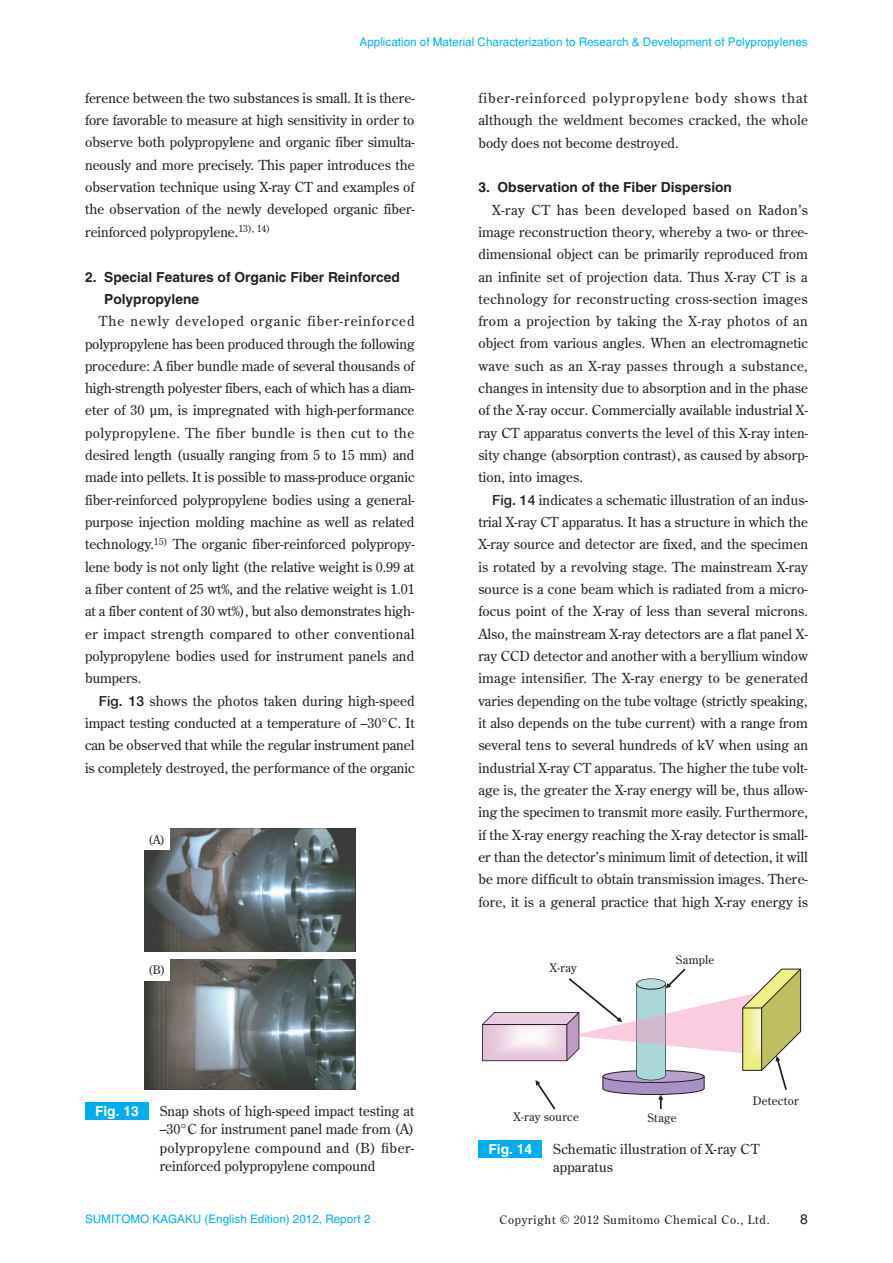
<style>
.page{position:relative;width:893px;height:1263px;background:#fff}
.page>*{position:absolute;margin:0;border:0;box-sizing:border-box;transform-origin:0 0}
.t1{font:13.8px/22.4px "Century Old Style Std";letter-spacing:.005em;color:#231f20;text-align:justify}
.t2{font:700 13.8px/22.4px "Helvetica";color:#231f20}
.t3{font:700 13.8px "Helvetica";color:#fff}
.t4{font:13.8px "Helvetica LT Std";color:#231f20}
.t5{font:11.7px "Helvetica";color:#00aeef}
.t6{font:11.7px "Century Old Style Std";letter-spacing:.06em;color:#231f20}
.t7{font:11.7px "Helvetica LT Std";color:#00aeef}
.t8{font:11.7px "Century Old Style Std";letter-spacing:.025em;color:#231f20}
.s1{font-family:"Helvetica Neue";font-weight:500}
</style>
<div class="page">
<div style="left:85px;top:1103px;width:64px;height:17px;background:#00aeef"></div>
<img style="left:144px;top:828px;width:211px;height:123px">
<img style="left:144px;top:960px;width:211px;height:129px">
<div style="left:144px;top:828px;width:26px;height:21px;background:#fff"></div>
<div style="left:144px;top:959px;width:26px;height:22px;background:#fff"></div>
<div style="left:478px;top:1140px;width:64px;height:17px;background:#00aeef"></div>
<svg style="left:482px;top:968px;width:319px;height:141px"></svg>
<hr style="left:761px;top:1008px;width:1px;height:62px;background:#231f20">
<p class="t5" style="left:360px;top:34px;width:450px">Application of Material Characterization to Research &amp; Development of Polypropylenes</p>
<p class="t1" style="left:85px;top:86px;width:331px">ference between the two substances is small. It is there&shy;fore favorable to measure at high sensitivity in order to observe both polypropylene and organic fiber simulta&shy;neously and more precisely. This paper introduces the observation technique using X-ray CT and examples of the observation of the newly developed organic fiber&shy;reinforced polypropylene.<sup>13),</sup> <sup>14)</sup></p>
<p class="t2" style="left:104px;top:265px;width:297px;text-indent:-19px">2. Special Features of Organic Fiber Reinforced<br>Polypropylene</p>
<p class="t1" style="left:85px;top:310px;width:331px;text-indent:14px">The newly developed organic fiber-reinforced polypropylene has been produced through the following procedure: A fiber bundle made of several thousands of high-strength polyester fibers, each of which has a diam&shy;eter of 30 μm, is impregnated with high-performance polypropylene. The fiber bundle is then cut to the desired length (usually ranging from 5 to 15 mm) and made into pellets. It is possible to mass-produce organic fiber-reinforced polypropylene bodies using a general&shy;purpose injection molding machine as well as related technology.<sup>15)</sup> The organic fiber-reinforced polypropy&shy;lene body is not only light (the relative weight is 0.99 at a fiber content of 25 wt%, and the relative weight is 1.01 at a fiber content of 30 wt%), but also demonstrates high&shy;er impact strength compared to other conventional polypropylene bodies used for instrument panels and bumpers.</p>
<p class="t1" style="left:85px;top:689px;width:331px;text-indent:14px"><span class="s1">Fig. 13</span> shows the photos taken during high-speed impact testing conducted at a temperature of –30°C. It can be observed that while the regular instrument panel is completely destroyed, the performance of the organic</p>
<p class="t6" style="left:148px;top:832px;width:18px">(A)</p>
<p class="t6" style="left:148px;top:962px;width:19px">(B)</p>
<p class="t3" style="left:95px;top:1103px;width:45px">Fig. 13</p>
<p class="t1" style="left:160px;top:1102px;width:256px;line-height:18px">Snap shots of high-speed impact testing at –30°C for instrument panel made from (A) polypropylene compound and (B) fiber&shy;reinforced polypropylene compound</p>
<p class="t1" style="left:478px;top:87px;width:331px">fiber-reinforced polypropylene body shows that although the weldment becomes cracked, the whole body does not become destroyed.</p>
<p class="t2" style="left:478px;top:176px;width:255px">3. Observation of the Fiber Dispersion</p>
<p class="t1" style="left:478px;top:198px;width:331px;text-indent:14px">X-ray CT has been developed based on Radon’s image reconstruction theory, whereby a two- or three&shy;dimensional object can be primarily reproduced from an infinite set of projection data. Thus X-ray CT is a technology for reconstructing cross-section images from a projection by taking the X-ray photos of an object from various angles. When an electromagnetic wave such as an X-ray passes through a substance, changes in intensity due to absorption and in the phase of the X-ray occur. Commercially available industrial X&shy;ray CT apparatus converts the level of this X-ray inten&shy;sity change (absorption contrast), as caused by absorp&shy;tion, into images.</p>
<p class="t1" style="left:478px;top:488px;width:331px;text-indent:14px"><span class="s1">Fig. 14</span> indicates a schematic illustration of an indus&shy;trial X-ray CT apparatus. It has a structure in which the X-ray source and detector are fixed, and the specimen is rotated by a revolving stage. The mainstream X-ray source is a cone beam which is radiated from a micro&shy;focus point of the X-ray of less than several microns.<br>Also, the mainstream X-ray detectors are a flat panel X&shy;ray CCD detector and another with a beryllium window image intensifier. The X-ray energy to be generated varies depending on the tube voltage (strictly speaking, it also depends on the tube current) with a range from several tens to several hundreds of kV when using an industrial X-ray CT apparatus. The higher the tube volt&shy;age is, the greater the X-ray energy will be, thus allow&shy;ing the specimen to transmit more easily. Furthermore, if the X-ray energy reaching the X-ray detector is small&shy;er than the detector’s minimum limit of detection, it will be more difficult to obtain transmission images. There&shy;fore, it is a general practice that high X-ray energy is</p>
<p class="t6" style="left:550px;top:960px;width:29px">X-ray</p>
<p class="t8" style="left:514px;top:1109px;width:67px">X-ray source</p>
<p class="t6" style="left:676px;top:952px;width:40px">Sample</p>
<p class="t6" style="left:647px;top:1110px;width:31px">Stage</p>
<p class="t8" style="left:753px;top:1093px;width:47px">Detector</p>
<p class="t3" style="left:488px;top:1140px;width:45px">Fig. 14</p>
<p class="t1" style="left:553px;top:1140px;width:208px;line-height:18.1px">Schematic illustration of X-ray CT apparatus</p>
<p class="t7" style="left:85px;top:1212px;width:287px">SUMITOMO KAGAKU (English Edition) 2012, Report 2</p>
<p class="t6" style="left:499px;top:1212px;width:272px">Copyright © 2012 Sumitomo Chemical Co., Ltd.</p>
<p class="t4" style="left:800px;top:1211px;width:9px">8</p>
<p class="t5" style="left:207px;top:1212px;width:27px">2012</p>
</div>
